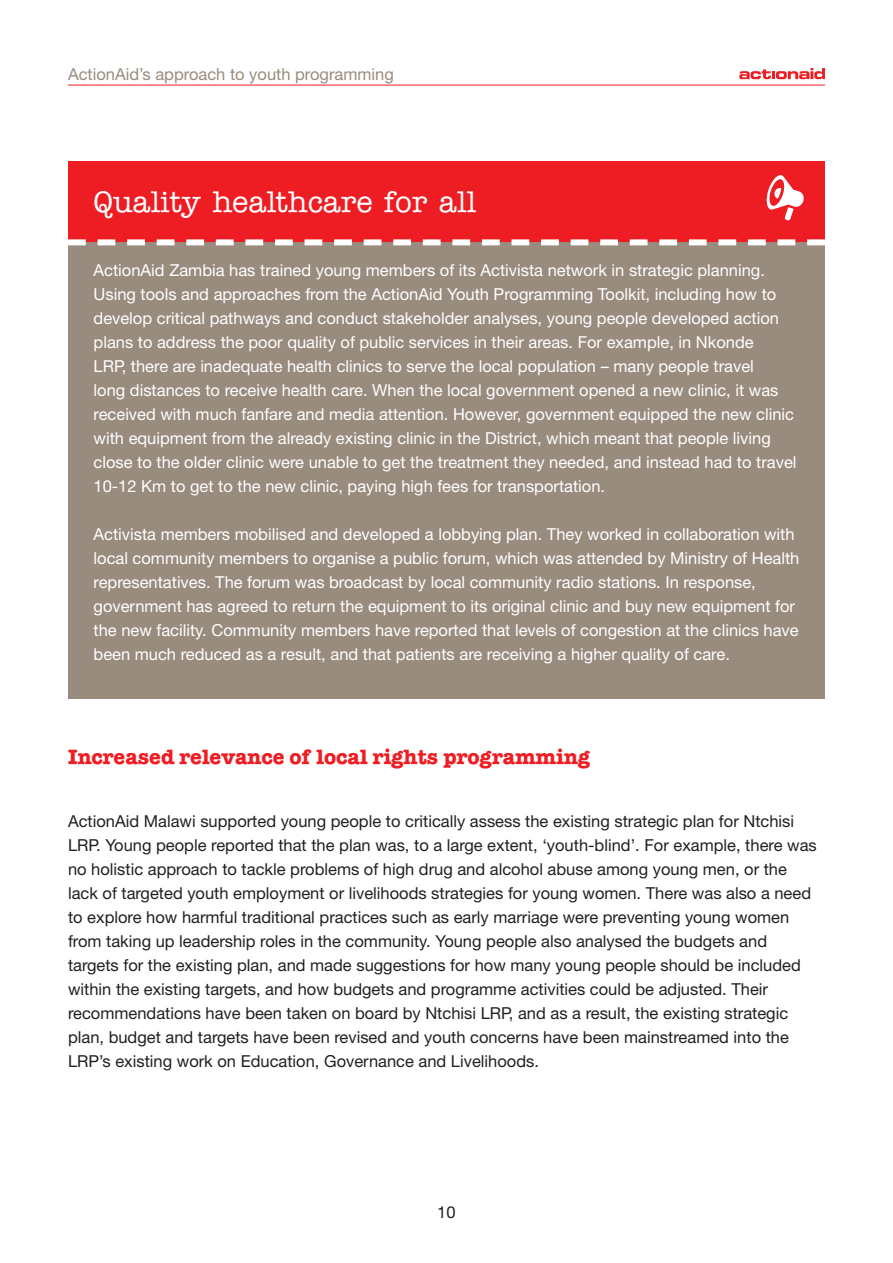
<style>
.page{position:relative;width:893px;height:1263px;background:#fff}
.page>*{position:absolute;margin:0;border:0;box-sizing:border-box;transform-origin:0 0}
.t1{font:500 30px "American Typewriter Std";color:#fff}
.t2{font:700 21px "American Typewriter Std";color:#ee1d23}
.t3{font:16.5px/24px "Helvetica Neue LT Std";color:#fff}
.t4{font:16.5px/24px "Helvetica Neue LT Std";color:#231f20}
.t5{font:16.5px "Helvetica Neue LT Std";color:#998b7d}
</style>
<div class="page">
<hr style="left:68px;top:85px;width:757px;height:1px;background:#ee1d23">
<svg style="left:739px;top:68px;width:86px;height:11px"></svg>
<div style="left:68px;top:238px;width:757px;height:461px;background:#998b7d"></div>
<div style="left:68px;top:162px;width:757px;height:80px;background:#ee1d23"></div>
<svg style="left:68px;top:239px;width:757px;height:6px"></svg>
<svg style="left:766px;top:175px;width:38px;height:46px"></svg>
<p class="t5" style="left:68px;top:64px;width:327px">ActionAid’s approach to youth programming</p>
<h1 class="t1" style="left:94px;top:186px;width:384px">Quality healthcare for all</h1>
<p class="t3" style="left:94px;top:258px;width:704px">ActionAid Zambia has trained young members of its Activista network in strategic planning.<br>Using tools and approaches from the ActionAid Youth Programming Toolkit, including how to develop critical pathways and conduct stakeholder analyses, young people developed action plans to address the poor quality of public services in their areas. For example, in Nkonde<br>LRP, there are inadequate health clinics to serve the local population – many people travel<br>long distances to receive health care. When the local government opened a new clinic, it was received with much fanfare and media attention. However, government equipped the new clinic with equipment from the already existing clinic in the District, which meant that people living close to the older clinic were unable to get the treatment they needed, and instead had to travel 10-12 Km to get to the new clinic, paying high fees for transportation.</p>
<p class="t3" style="left:94px;top:522px;width:707px">Activista members mobilised and developed a lobbying plan. They worked in collaboration with local community members to organise a public forum, which was attended by Ministry of Health representatives. The forum was broadcast by local community radio stations. In response, government has agreed to return the equipment to its original clinic and buy new equipment for the new facility. Community members have reported that levels of congestion at the clinics have been much reduced as a result, and that patients are receiving a higher quality of care.</p>
<p class="t2" style="left:68px;top:745px;width:523px">Increased relevance of local rights programming</p>
<p class="t4" style="left:68px;top:808px;width:750px">ActionAid Malawi supported young people to critically assess the existing strategic plan for Ntchisi LRP. Young people reported that the plan was, to a large extent, ‘youth-blind’. For example, there was no holistic approach to tackle problems of high drug and alcohol abuse among young men, or the lack of targeted youth employment or livelihoods strategies for young women. There was also a need to explore how harmful traditional practices such as early marriage were preventing young women from taking up leadership roles in the community. Young people also analysed the budgets and targets for the existing plan, and made suggestions for how many young people should be included within the existing targets, and how budgets and programme activities could be adjusted. Their recommendations have been taken on board by Ntchisi LRP, and as a result, the existing strategic plan, budget and targets have been revised and youth concerns have been mainstreamed into the LRP’s existing work on Education, Governance and Livelihoods.</p>
<p class="t4" style="left:437px;top:1200px;width:20px">10</p>
</div>
